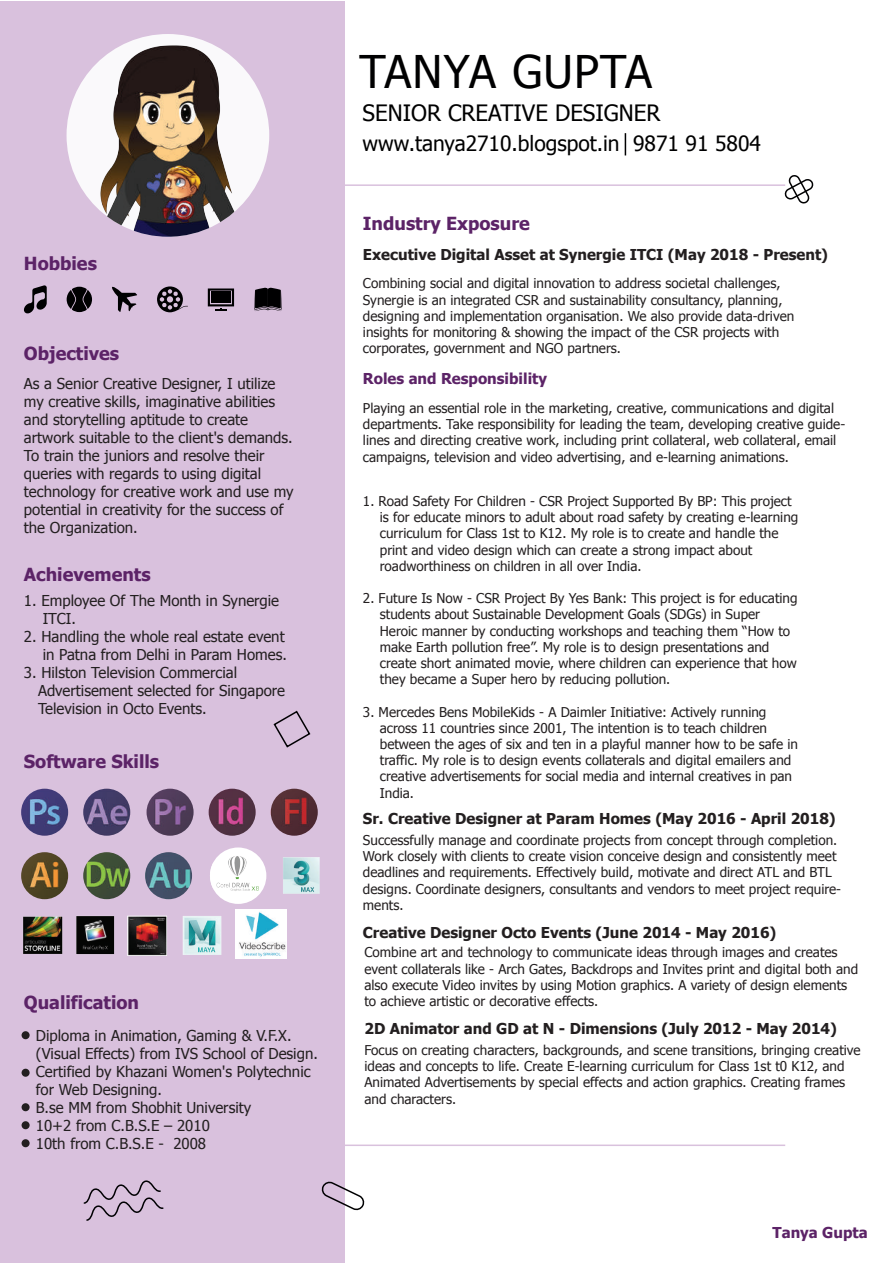
<style>
.page{position:relative;width:893px;height:1263px;background:#fff}
.page>*{position:absolute;margin:0;border:0;box-sizing:border-box;transform-origin:0 0}
.t1{font:45px "Tahoma";letter-spacing:.025em;color:#000001}
.t2{font:22.5px "Tahoma";color:#000001}
.t3{font:21px "Tahoma";color:#000001}
.t4{font:700 18px "Tahoma";color:#5c2367}
.t5{font:15px/18px "Tahoma";color:#231f20}
.t6{font:700 15px "Tahoma";color:#231f20}
.t7{font:700 15px "Tahoma";color:#5c2367}
.t8{font:13.5px/16.2px "Tahoma";color:#231f20}
</style>
<div class="page">
<div style="left:0;top:2px;width:345px;height:1261px;background:#d9c1dd"></div>
<div style="left:67px;top:34px;width:202px;height:203px;background:#faf9fb;border-radius:101px"></div>
<img style="left:95px;top:45px;width:155px;height:192px">
<svg style="left:625px;top:133px;width:1px;height:22px"></svg>
<svg style="left:24px;top:285px;width:23px;height:29px"></svg>
<svg style="left:67px;top:287px;width:25px;height:25px"></svg>
<svg style="left:112px;top:286px;width:25px;height:26px"></svg>
<svg style="left:157px;top:286px;width:31px;height:26px"></svg>
<svg style="left:208px;top:288px;width:26px;height:22px"></svg>
<svg style="left:254px;top:287px;width:28px;height:24px"></svg>
<hr style="left:325px;top:184px;width:460px;height:2px;background:#d9c1dd">
<div style="left:22px;top:1031px;width:8px;height:8px;background:#231f20;border-radius:50%"></div>
<div style="left:22px;top:1069px;width:8px;height:8px;background:#231f20;border-radius:50%"></div>
<div style="left:22px;top:1103px;width:8px;height:8px;background:#231f20;border-radius:50%"></div>
<div style="left:22px;top:1121px;width:8px;height:8px;background:#231f20;border-radius:50%"></div>
<div style="left:22px;top:1139px;width:8px;height:8px;background:#231f20;border-radius:50%"></div>
<hr style="left:325px;top:1144px;width:460px;height:2px;background:#d9c1dd">
<svg style="left:784px;top:175px;width:30px;height:29px"></svg>
<svg style="left:83px;top:1180px;width:81px;height:41px"></svg>
<svg style="left:273px;top:710px;width:38px;height:38px"></svg>
<svg style="left:321px;top:1181px;width:44px;height:30px"></svg>
<img style="left:21px;top:789px;width:47px;height:47px;border-radius:24px">
<img style="left:83px;top:789px;width:47px;height:47px;border-radius:24px">
<img style="left:147px;top:789px;width:47px;height:47px;border-radius:24px">
<img style="left:209px;top:789px;width:47px;height:47px;border-radius:24px">
<img style="left:271px;top:789px;width:47px;height:47px;border-radius:24px">
<img style="left:21px;top:852px;width:47px;height:47px;border-radius:24px">
<img style="left:83px;top:852px;width:47px;height:47px;border-radius:24px">
<img style="left:145px;top:852px;width:47px;height:47px;border-radius:24px">
<img style="left:23px;top:916px;width:92px;height:39px">
<img style="left:127px;top:915px;width:40px;height:40px">
<img style="left:283px;top:857px;width:37px;height:37px">
<img style="left:182px;top:916px;width:40px;height:39px">
<img style="left:236px;top:910px;width:51px;height:48px">
<svg style="left:234px;top:847px;width:32px;height:48px"></svg>
<img style="left:210px;top:848px;width:49px;height:56px">
<h3 class="t4" style="left:24px;top:251px;width:75px">Hobbies</h3>
<h3 class="t4" style="left:24px;top:341px;width:97px">Objectives</h3>
<p class="t5" style="left:24px;top:373px;width:271px">As a Senior Creative Designer, I utilize my creative skills, imaginative abilities and storytelling aptitude to create artwork suitable to the client's demands.<br>To train the juniors and resolve their queries with regards to using digital technology for creative work and use my potential in creativity for the success of the Organization.</p>
<h3 class="t4" style="left:24px;top:562px;width:128px">Achievements</h3>
<p class="t5" style="left:43px;top:591px;width:238px;text-indent:-19px">1. Employee Of The Month in Synergie<br>ITCI.</p>
<p class="t5" style="left:24px;top:627px;width:265px;text-align:right">2. Handling the whole real estate event in Patna from Delhi in Param Homes.</p>
<p class="t5" style="left:38px;top:663px;width:249px;text-indent:-14px">3. Hilston Television Commercial<br>Advertisement selected for Singapore<br>Television in Octo Events.</p>
<h3 class="t4" style="left:24px;top:749px;width:137px">Software Skills</h3>
<h3 class="t4" style="left:24px;top:989px;width:117px">Qualification</h3>
<p class="t5" style="left:36px;top:1026px;width:283px">Diploma in Animation, Gaming &amp; V.F.X. (Visual Effects) from IVS School of Design.<br>Certified by Khazani Women's Polytechnic for Web Designing.<br>B.se MM from Shobhit University<br>10+2 from C.B.S.E – 2010<br>10th from C.B.S.E - 2008</p>
<h1 class="t1" style="left:360px;top:42px;width:294px">TANYA GUPTA</h1>
<h2 class="t2" style="left:363px;top:98px;width:299px">SENIOR CREATIVE DESIGNER</h2>
<h3 class="t3" style="left:363px;top:130px;width:400px">www.tanya2710.blogspot.in 9871 91 5804</h3>
<h3 class="t4" style="left:363px;top:211px;width:168px">Industry Exposure</h3>
<p class="t6" style="left:363px;top:244px;width:467px">Executive Digital Asset at Synergie ITCI (May 2018 - Present)</p>
<p class="t8" style="left:363px;top:275px;width:433px">Combining social and digital innovation to address societal challenges, Synergie is an integrated CSR and sustainability consultancy, planning, designing and implementation organisation. We also provide data-driven insights for monitoring &amp; showing the impact of the CSR projects with corporates, government and NGO partners.</p>
<p class="t7" style="left:363px;top:368px;width:186px">Roles and Responsibility</p>
<p class="t8" style="left:363px;top:399px;width:484px">Playing an essential role in the marketing, creative, communications and digital departments. Take responsibility for leading the team, developing creative guide&shy;lines and directing creative work, including print collateral, web collateral, email campaigns, television and video advertising, and e-learning animations.</p>
<p class="t8" style="left:380px;top:492px;width:420px;text-indent:-17px">1. Road Safety For Children - CSR Project Supported By BP: This project is for educate minors to adult about road safety by creating e-learning curriculum for Class 1st to K12. My role is to create and handle the print and video design which can create a strong impact about roadworthiness on children in all over India.</p>
<p class="t8" style="left:380px;top:589px;width:419px;text-indent:-17px">2. Future Is Now - CSR Project By Yes Bank: This project is for educating students about Sustainable Development Goals (SDGs) in Super Heroic manner by conducting workshops and teaching them “How to make Earth pollution free”. My role is to design presentations and create short animated movie, where children can experience that how they became a Super hero by reducing pollution.</p>
<p class="t8" style="left:380px;top:703px;width:420px;text-indent:-17px">3. Mercedes Bens MobileKids - A Daimler Initiative: Actively running across 11 countries since 2001, The intention is to teach children between the ages of six and ten in a playful manner how to be safe in traffic. My role is to design events collaterals and digital emailers and creative advertisements for social media and internal creatives in pan India.</p>
<p class="t6" style="left:363px;top:808px;width:474px">Sr. Creative Designer at Param Homes (May 2016 - April 2018)</p>
<p class="t8" style="left:363px;top:831px;width:480px">Successfully manage and coordinate projects from concept through completion.<br>Work closely with clients to create vision conceive design and consistently meet deadlines and requirements. Effectively build, motivate and direct ATL and BTL designs. Coordinate designers, consultants and vendors to meet project require&shy;ments.</p>
<p class="t6" style="left:363px;top:922px;width:415px">Creative Designer Octo Events (June 2014 - May 2016)</p>
<p class="t8" style="left:364px;top:944px;width:495px">Combine art and technology to communicate ideas through images and creates event collaterals like - Arch Gates, Backdrops and Invites print and digital both and also execute Video invites by using Motion graphics. A variety of design elements to achieve artistic or decorative effects.</p>
<p class="t6" style="left:364px;top:1018px;width:474px">2D Animator and GD at N - Dimensions (July 2012 - May 2014)</p>
<p class="t8" style="left:364px;top:1041px;width:498px">Focus on creating characters, backgrounds, and scene transitions, bringing creative ideas and concepts to life. Create E-learning curriculum for Class 1st t0 K12, and Animated Advertisements by special effects and action graphics. Creating frames and characters.</p>
<p class="t7" style="left:772px;top:1222px;width:97px">Tanya Gupta</p>
</div>
